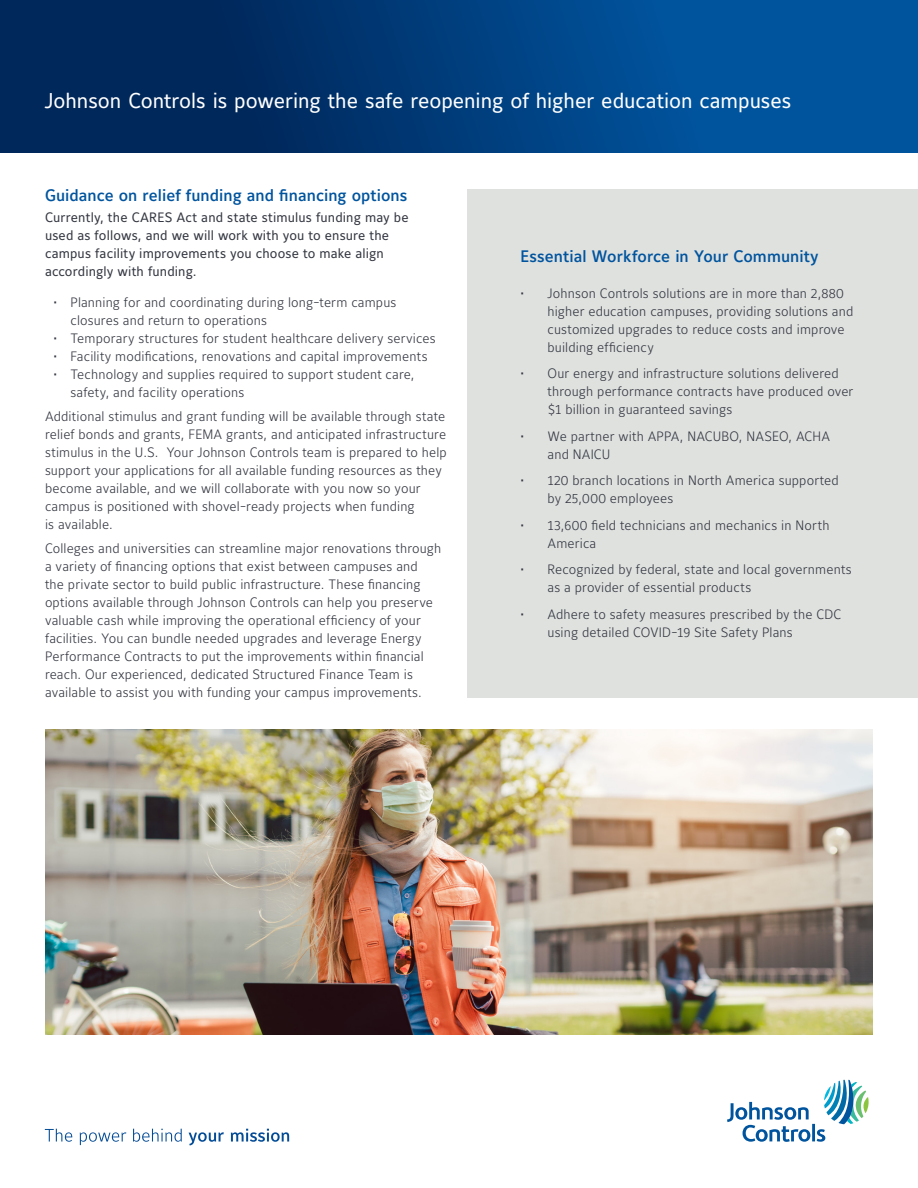
<style>
.page{position:relative;width:918px;height:1188px;background:#fff}
.page>*{position:absolute;margin:0;border:0;box-sizing:border-box;transform-origin:0 0}
.t1{font:21.15px "Maurea Jci Lf ML";letter-spacing:-.005em;color:#fff}
.t2{font:500 16.5px "Maurea Jci Lf ML";letter-spacing:.005em;color:#00549e}
.t3{font:300 13.5px/18px "Maurea Jci Lf ML";letter-spacing:.01em;color:#343741}
.t4{font:13.5px/18px "Maurea Jci Lf ML";letter-spacing:.01em;color:#343741}
</style>
<div class="page">
<img style="left:45px;top:729px;width:828px;height:306px">
<div style="left:0;top:0;width:918px;height:153px;background:linear-gradient(to right,#001f4e,#005caa)"></div>
<div style="left:468px;top:189px;width:450px;height:508px;background:#dfe1df"></div>
<svg style="left:45px;top:1129px;width:244px;height:16px"></svg>
<svg style="left:727px;top:1080px;width:142px;height:62px"></svg>
<h1 class="t1" style="left:45px;top:88px;width:748px">Johnson Controls is powering the safe reopening of higher education campuses</h1>
<p class="t2" style="left:45px;top:186px;width:364px">Guidance on relief funding and financing options</p>
<p class="t4" style="left:45px;top:209px;width:365px">Currently, the CARES Act and state stimulus funding may be used as follows, and we will work with you to ensure the campus facility improvements you choose to make align accordingly with funding.</p>
<p class="t3" style="left:71px;top:293px;width:327px;text-indent:-17px">• Planning for and coordinating during long-term campus closures and return to operations</p>
<p class="t3" style="left:54px;top:329px;width:384px">• Temporary structures for student healthcare delivery services</p>
<p class="t3" style="left:54px;top:347px;width:376px">• Facility modifications, renovations and capital improvements</p>
<p class="t3" style="left:71px;top:365px;width:346px;text-indent:-17px">• Technology and supplies required to support student care, safety, and facility operations</p>
<p class="t3" style="left:45px;top:407px;width:403px">Additional stimulus and grant funding will be available through state relief bonds and grants, FEMA grants, and anticipated infrastructure stimulus in the U.S. Your Johnson Controls team is prepared to help support your applications for all available funding resources as they become available, and we will collaborate with you now so your campus is positioned with shovel-ready projects when funding<br>is available.</p>
<p class="t3" style="left:45px;top:539px;width:398px">Colleges and universities can streamline major renovations through a variety of financing options that exist between campuses and<br>the private sector to build public infrastructure. These financing options available through Johnson Controls can help you preserve valuable cash while improving the operational efficiency of your facilities. You can bundle needed upgrades and leverage Energy Performance Contracts to put the improvements within financial reach. Our experienced, dedicated Structured Finance Team is available to assist you with funding your campus improvements.</p>
<p class="t2" style="left:520px;top:246px;width:300px">Essential Workforce in Your Community</p>
<p class="t3" style="left:547px;top:284px;width:307px;text-indent:-27px">• Johnson Controls solutions are in more than 2,880 higher education campuses, providing solutions and customized upgrades to reduce costs and improve building efficiency</p>
<p class="t3" style="left:547px;top:364px;width:307px;text-indent:-27px">• Our energy and infrastructure solutions delivered through performance contracts have produced over $1 billion in guaranteed savings</p>
<p class="t3" style="left:547px;top:427px;width:284px;text-indent:-27px">• We partner with APPA, NACUBO, NASEO, ACHA and NAICU</p>
<p class="t3" style="left:547px;top:471px;width:293px;text-indent:-27px">• 120 branch locations in North America supported by 25,000 employees</p>
<p class="t3" style="left:547px;top:516px;width:284px;text-indent:-27px">• 13,600 field technicians and mechanics in North<br>America</p>
<p class="t3" style="left:547px;top:560px;width:306px;text-indent:-27px">• Recognized by federal, state and local governments as a provider of essential products</p>
<p class="t3" style="left:547px;top:605px;width:295px;text-indent:-27px">• Adhere to safety measures prescribed by the CDC using detailed COVID-19 Site Safety Plans</p>
</div>
